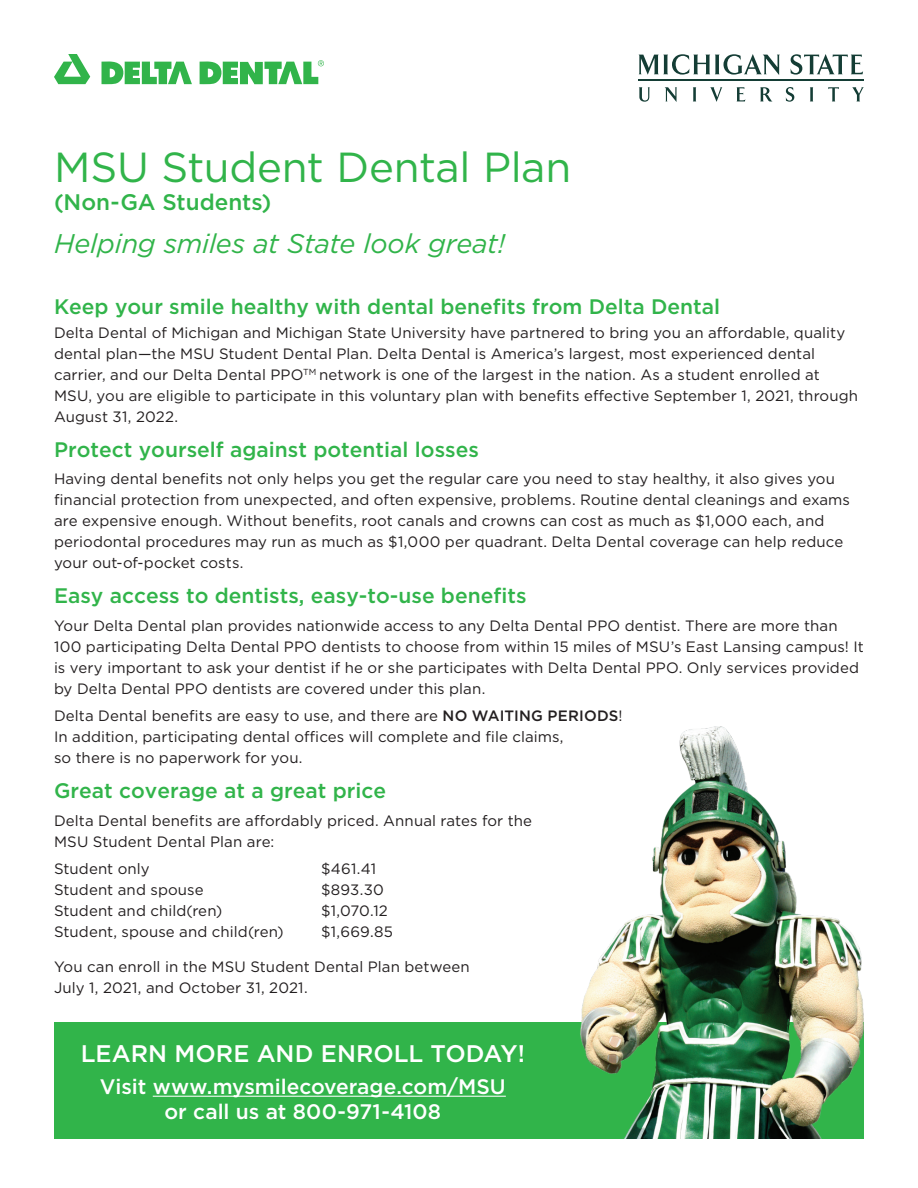
<style>
.page{position:relative;width:918px;height:1188px;background:#fff}
.page>*{position:absolute;margin:0;border:0;box-sizing:border-box;transform-origin:0 0}
.t1{font:42px "Gotham";letter-spacing:-.005em;color:#31b44a}
.t2{font:italic 27px "Gotham";letter-spacing:-.01em;color:#31b44a}
.t3{font:500 24px "Gotham";letter-spacing:.005em;color:#fff}
.t4{font:500 22.5px "Gotham";color:#31b44a}
.Subhead_2{font:500 21px "Gotham";color:#31b44a}
.t5{font:500 21px/25.2px "Gotham";color:#fff;text-align:center}
.t6{font:15px/21px "Gotham";letter-spacing:.005em;color:#231f20}
.s1{font-weight:500}
</style>
<div class="page">
<div style="left:54px;top:1022px;width:810px;height:116px;background:#31b44a"></div>
<hr style="left:153px;top:1096px;width:353px;height:1px;background:#fff">
<svg style="left:54px;top:54px;width:36px;height:30px"></svg>
<svg style="left:102px;top:62px;width:90px;height:23px"></svg>
<svg style="left:200px;top:60px;width:124px;height:25px"></svg>
<img style="left:580px;top:726px;width:284px;height:412px">
<svg style="left:639px;top:87px;width:11px;height:15px"></svg>
<svg style="left:665px;top:87px;width:12px;height:15px"></svg>
<svg style="left:693px;top:87px;width:3px;height:14px"></svg>
<svg style="left:710px;top:87px;width:12px;height:15px"></svg>
<svg style="left:736px;top:87px;width:9px;height:14px"></svg>
<svg style="left:760px;top:87px;width:13px;height:15px"></svg>
<svg style="left:786px;top:87px;width:8px;height:15px"></svg>
<svg style="left:810px;top:87px;width:3px;height:14px"></svg>
<svg style="left:828px;top:87px;width:11px;height:14px"></svg>
<svg style="left:852px;top:87px;width:12px;height:14px"></svg>
<svg style="left:638px;top:54px;width:142px;height:21px"></svg>
<svg style="left:791px;top:54px;width:72px;height:21px"></svg>
<hr style="left:638px;top:79px;width:226px;height:2px;background:#143d35">
<p class="t1" style="left:54px;top:140px;width:519px">MSU Student Dental Plan</p>
<p class="t4" style="left:54px;top:187px;width:219px">(Non-GA Students)</p>
<p class="t2" style="left:54px;top:226px;width:453px">Helping smiles at State look great!</p>
<p class="Subhead_2" style="left:54px;top:293px;width:668px">Keep your smile healthy with dental benefits from Delta Dental</p>
<p class="t6" style="left:54px;top:322px;width:806px">Delta Dental of Michigan and Michigan State University have partnered to bring you an affordable, quality dental plan—the MSU Student Dental Plan. Delta Dental is America’s largest, most experienced dental carrier, and our Delta Dental PPO<sup>TM</sup> network is one of the largest in the nation. As a student enrolled at MSU, you are eligible to participate in this voluntary plan with benefits effective September 1, 2021, through August 31, 2022.</p>
<p class="Subhead_2" style="left:54px;top:435px;width:426px">Protect yourself against potential losses</p>
<p class="t6" style="left:54px;top:468px;width:798px">Having dental benefits not only helps you get the regular care you need to stay healthy, it also gives you financial protection from unexpected, and often expensive, problems. Routine dental cleanings and exams are expensive enough. Without benefits, root canals and crowns can cost as much as $1,000 each, and periodontal procedures may run as much as $1,000 per quadrant. Delta Dental coverage can help reduce your out-of-pocket costs.</p>
<p class="Subhead_2" style="left:54px;top:582px;width:474px">Easy access to dentists, easy-to-use benefits</p>
<p class="t6" style="left:54px;top:614px;width:812px">Your Delta Dental plan provides nationwide access to any Delta Dental PPO dentist. There are more than 100 participating Delta Dental PPO dentists to choose from within 15 miles of MSU’s East Lansing campus! It is very important to ask your dentist if he or she participates with Delta Dental PPO. Only services provided by Delta Dental PPO dentists are covered under this plan.</p>
<p class="t6" style="left:54px;top:705px;width:570px">Delta Dental benefits are easy to use, and there are <span class="s1">NO WAITING PERIODS</span>!<br>In addition, participating dental offices will complete and file claims,<br>so there is no paperwork for you.</p>
<p class="Subhead_2" style="left:54px;top:777px;width:334px">Great coverage at a great price</p>
<p class="t6" style="left:54px;top:809px;width:480px">Delta Dental benefits are affordably priced. Annual rates for the<br>MSU Student Dental Plan are:</p>
<p class="t6" style="left:54px;top:858px;width:97px">Student only</p>
<p class="t6" style="left:321px;top:858px;width:57px">$461.41</p>
<p class="t6" style="left:54px;top:879px;width:151px">Student and spouse</p>
<p class="t6" style="left:321px;top:879px;width:65px">$893.30</p>
<p class="t6" style="left:54px;top:900px;width:170px">Student and child(ren)</p>
<p class="t6" style="left:321px;top:900px;width:68px">$1,070.12</p>
<p class="t6" style="left:54px;top:921px;width:231px">Student, spouse and child(ren)</p>
<p class="t6" style="left:321px;top:921px;width:74px">$1,669.85</p>
<p class="t6" style="left:54px;top:956px;width:417px">You can enroll in the MSU Student Dental Plan between<br>July 1, 2021, and October 31, 2021.</p>
<p class="t3" style="left:81px;top:1038px;width:446px">LEARN MORE AND ENROLL TODAY!</p>
<p class="t5" style="left:100px;top:1074px;width:407px">Visit www.mysmilecoverage.com/MSU or call us at 800-971-4108</p>
</div>
